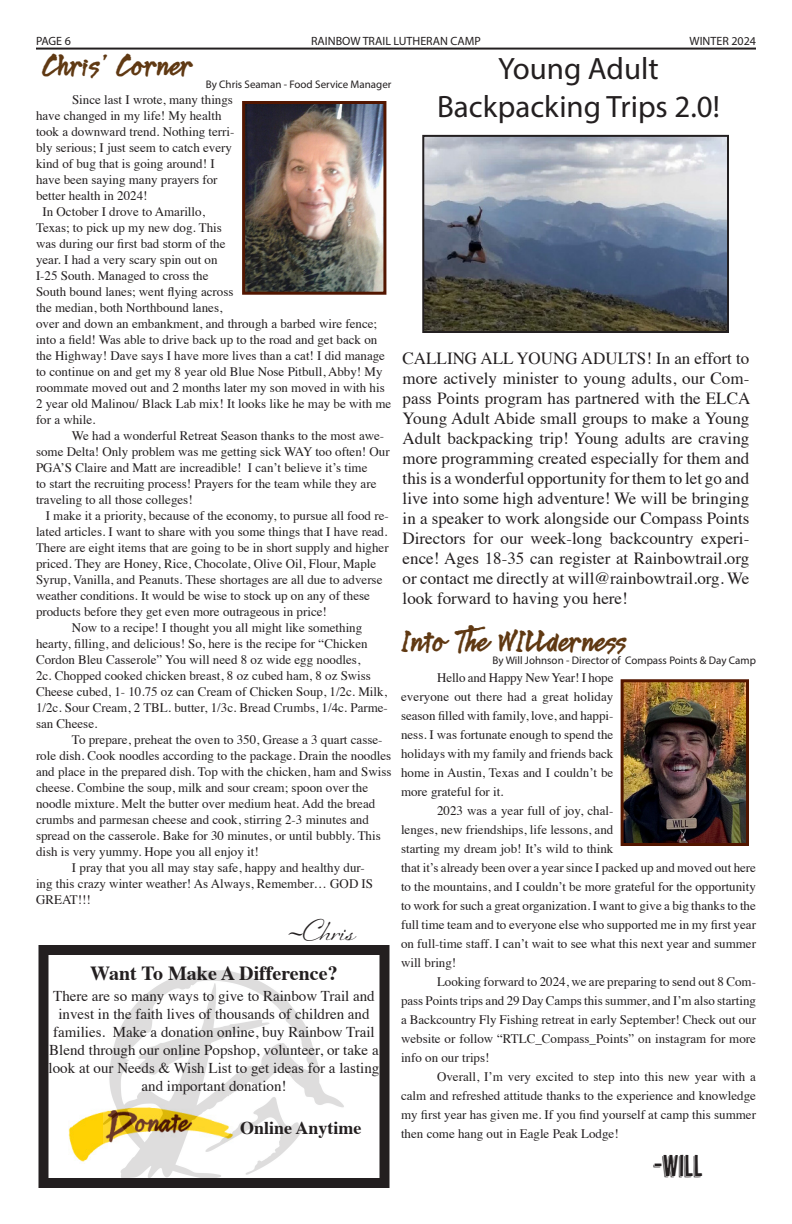
<style>
.page{position:relative;width:792px;height:1224px;background:#fff}
.page>*{position:absolute;margin:0;border:0;box-sizing:border-box;transform-origin:0 0}
.Body_text{font:italic 700 36px "Legault Std";color:#603913}
.t1{font:31px "Myriad Pro";color:#231f20}
.t2{font:30px "Cheap Pine";color:#231f20}
.t3{font:28px "Sheila";color:#231f20}
.t4{font:700 20px "Times";color:#231f20}
.t5{font:700 18px "Times";color:#231f20}
.t6{font:17px/20px "Times";color:#231f20;text-align:justify}
.t7{font:15px/18px "Times";color:#231f20;text-align:center}
.t8{font:13px/16px "Times";color:#231f20}
.t9{font:12px "Myriad Pro";color:#231f20}
.Body_text-2{font:11px "Myriad Pro";color:#231f20}
</style>
<div class="page">
<img style="left:68px;top:1111px;width:36px;height:51px">
<img style="left:104px;top:971px;width:240px;height:206px">
<hr style="left:36px;top:48px;width:720px;height:2px;background:#231f20">
<img style="left:246px;top:105px;width:136px;height:186px">
<div style="left:242px;top:101px;width:144px;height:194px;border:3px solid #531600"></div>
<img style="left:625px;top:683px;width:120px;height:159px">
<div style="left:621px;top:679px;width:128px;height:167px;border:3px solid #531600"></div>
<img style="left:425px;top:138px;width:301px;height:192px">
<div style="left:422px;top:135px;width:307px;height:198px;border:2px solid #231f20"></div>
<div style="left:38px;top:945px;width:352px;height:243px;border:10px solid #231f20"></div>
<p class="t9" style="left:36px;top:34px;width:36px">PAGE 6</p>
<p class="t9" style="left:311px;top:34px;width:171px">RAINBOW TRAIL LUTHERAN CAMP</p>
<p class="t9" style="left:690px;top:34px;width:68px">WINTER 2024</p>
<p class="Body_text" style="left:45px;top:48px;width:164px">Chris’Corner</p>
<p class="t1" style="left:498px;top:50px;width:162px">Young Adult</p>
<p class="t1" style="left:437px;top:87px;width:284px">Backpacking Trips 2.0!</p>
<p class="Body_text-2" style="left:206px;top:78px;width:187px">By Chris Seaman - Food Service Manager</p>
<p class="t8" style="left:36px;top:90px;width:200px;text-indent:36px">Since last I wrote, many things have changed in my life! My health took a downward trend. Nothing terri&shy;bly serious; I just seem to catch every kind of bug that is going around! I have been saying many prayers for better health in 2024!</p>
<p class="t8" style="left:36px;top:202px;width:357px;text-indent:6px">In October I drove to Amarillo,<br>Texas; to pick up my new dog. This<br>was during our first bad storm of the<br>year. I had a very scary spin out on<br>I-25 South. Managed to cross the<br>South bound lanes; went flying across<br>the median, both Northbound lanes,<br>over and down an embankment, and through a barbed wire fence; into a field! Was able to drive back up to the road and get back on the Highway! Dave says I have more lives than a cat! I did manage to continue on and get my 8 year old Blue Nose Pitbull, Abby! My roommate moved out and 2 months later my son moved in with his 2 year old Malinou/ Black Lab mix! It looks like he may be with me for a while.</p>
<p class="t8" style="left:36px;top:426px;width:355px;text-indent:36px">We had a wonderful Retreat Season thanks to the most awe&shy;some Delta! Only problem was me getting sick WAY too often! Our PGA’S Claire and Matt are increadible! I can’t believe it’s time<br>to start the recruiting process! Prayers for the team while they are traveling to all those colleges!</p>
<p class="t8" style="left:36px;top:506px;width:354px;text-indent:10px">I make it a priority, because of the economy, to pursue all food re&shy;lated articles. I want to share with you some things that I have read.<br>There are eight items that are going to be in short supply and higher priced. They are Honey, Rice, Chocolate, Olive Oil, Flour, Maple Syrup, Vanilla, and Peanuts. These shortages are all due to adverse weather conditions. It would be wise to stock up on any of these products before they get even more outrageous in price!</p>
<p class="t8" style="left:36px;top:618px;width:353px;text-indent:36px">Now to a recipe! I thought you all might like something hearty, filling, and delicious! So, here is the recipe for “Chicken Cordon Bleu Casserole” You will need 8 oz wide egg noodles,<br>2c. Chopped cooked chicken breast, 8 oz cubed ham, 8 oz Swiss Cheese cubed, 1- 10.75 oz can Cream of Chicken Soup, 1/2c. Milk, 1/2c. Sour Cream, 2 TBL. butter, 1/3c. Bread Crumbs, 1/4c. Parme&shy;san Cheese.</p>
<p class="t8" style="left:36px;top:730px;width:357px;text-indent:36px">To prepare, preheat the oven to 350, Grease a 3 quart casse&shy;role dish. Cook noodles according to the package. Drain the noodles and place in the prepared dish. Top with the chicken, ham and Swiss cheese. Combine the soup, milk and sour cream; spoon over the noodle mixture. Melt the butter over medium heat. Add the bread crumbs and parmesan cheese and cook, stirring 2-3 minutes and spread on the casserole. Bake for 30 minutes, or until bubbly. This dish is very yummy. Hope you all enjoy it!</p>
<p class="t8" style="left:36px;top:858px;width:339px;text-indent:36px">I pray that you all may stay safe, happy and healthy dur&shy;ing this crazy winter weather! As Always, Remember… GOD IS<br>GREAT!!!</p>
<p class="t3" style="left:288px;top:914px;width:69px">~Chris</p>
<p class="t6" style="left:403px;top:347px;width:349px">CALLING ALL YOUNG ADULTS! In an effort to more actively minister to young adults, our Com&shy;pass Points program has partnered with the ELCA Young Adult Abide small groups to make a Young Adult backpacking trip! Young adults are craving more programming created especially for them and this is a wonderful opportunity for them to let go and live into some high adventure! We will be bringing in a speaker to work alongside our Compass Points Directors for our week-long backcountry experi&shy;ence! Ages 18-35 can register at Rainbowtrail.org or contact me directly at will@rainbowtrail.org. We look forward to having you here!</p>
<p class="Body_text" style="left:405px;top:623px;width:238px">Into The WILLderness</p>
<p class="Body_text-2" style="left:493px;top:653px;width:265px">By Will Johnson - Director of Compass Points &amp; Day Camp</p>
<p class="t8" style="left:401px;top:667px;width:214px;line-height:19px;text-align:justify;text-indent:36px">Hello and Happy New Year! I hope everyone out there had a great holiday season filled with family, love, and happi&shy;ness. I was fortunate enough to spend the holidays with my family and friends back home in Austin, Texas and I couldn’t be more grateful for it.</p>
<p class="t8" style="left:401px;top:800px;width:357px;line-height:19px;text-indent:36px">2023 was a year full of joy, chal-<br>lenges, new friendships, life lessons, and<br>starting my dream job! It’s wild to think<br>that it’s already been over a year since I packed up and moved out here to the mountains, and I couldn’t be more grateful for the opportunity to work for such a great organization. I want to give a big thanks to the full time team and to everyone else who supported me in my first year on full-time staff. I can’t wait to see what this next year and summer will bring!</p>
<p class="t8" style="left:401px;top:971px;width:356px;line-height:19px;text-align:justify;text-indent:36px">Looking forward to 2024, we are preparing to send out 8 Com&shy;pass Points trips and 29 Day Camps this summer, and I’m also starting a Backcountry Fly Fishing retreat in early September! Check out our website or follow “RTLC_Compass_Points” on instagram for more info on our trips!</p>
<p class="t8" style="left:401px;top:1066px;width:357px;line-height:19px;text-align:justify;text-indent:36px">Overall, I’m very excited to step into this new year with a calm and refreshed attitude thanks to the experience and knowledge my first year has given me. If you find yourself at camp this summer then come hang out in Eagle Peak Lodge!</p>
<p class="t2" style="left:653px;top:1150px;width:51px">-Will</p>
<p class="t4" style="left:90px;top:954px;width:249px">Want To Make A Difference?</p>
<p class="t7" style="left:49px;top:986px;width:332px">There are so many ways to give to Rainbow Trail and invest in the faith lives of thousands of children and families. Make a donation online, buy Rainbow Trail Blend through our online Popshop, volunteer, or take a look at our Needs &amp; Wish List to get ideas for a lasting and important donation!</p>
<p class="t5" style="left:240px;top:1110px;width:123px">Online Anytime</p>
</div>
